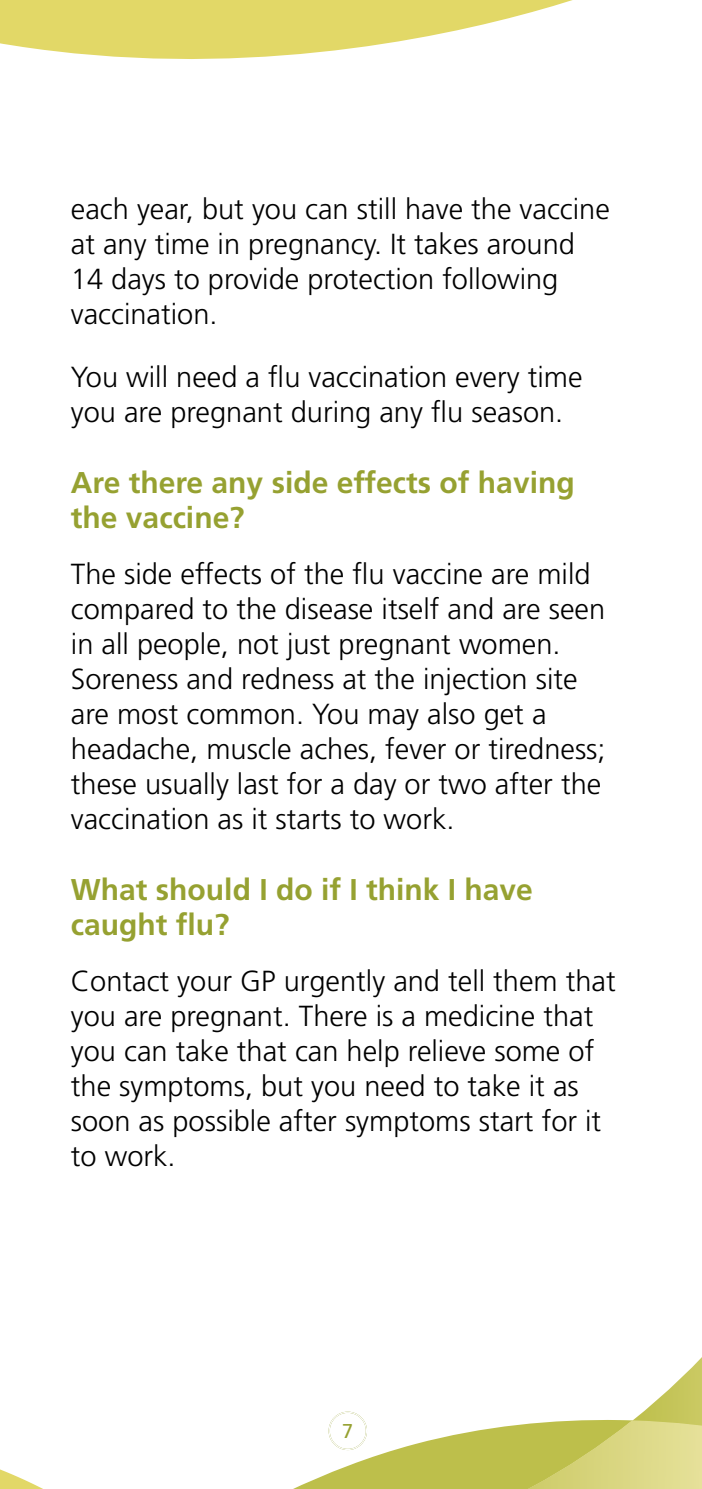
<style>
.page{position:relative;width:702px;height:1489px;background:#fff}
.page>*{position:absolute;margin:0;border:0;box-sizing:border-box;transform-origin:0 0}
.t1{font:700 30px/35px "Frutiger LT Std";color:#96a131}
.text{font:300 29px/35px "Frutiger LT Std";color:#000}
.t2{font:20px "Frutiger LT Std";color:#96a131}
</style>
<div class="page">
<svg style="left:0;top:0;width:573px;height:59px;fill:#e2d867"></svg>
<svg style="left:0;top:1357px;width:702px;height:131px"></svg>
<div style="left:328px;top:1411px;width:39px;height:38px;border:1px solid #fff;border-radius:50%"></div>
<p class="text" style="left:71px;top:192px;width:540px">each year, but you can still have the vaccine at any time in pregnancy. It takes around 14 days to provide protection following vaccination.</p>
<p class="text" style="left:71px;top:360px;width:513px">You will need a flu vaccination every time you are pregnant during any flu season.</p>
<h4 class="t1" style="left:71px;top:465px;width:505px">Are there any side effects of having the vaccine?</h4>
<p class="text" style="left:71px;top:557px;width:536px">The side effects of the flu vaccine are mild compared to the disease itself and are seen in all people, not just pregnant women.<br>Soreness and redness at the injection site are most common. You may also get a headache, muscle aches, fever or tiredness; these usually last for a day or two after the vaccination as it starts to work.</p>
<h4 class="t1" style="left:71px;top:871px;width:463px">What should I do if I think I have caught flu?</h4>
<p class="text" style="left:71px;top:963px;width:546px">Contact your GP urgently and tell them that you are pregnant. There is a medicine that you can take that can help relieve some of the symptoms, but you need to take it as soon as possible after symptoms start for it to work.</p>
<p class="t2" style="left:342px;top:1419px;width:13px">7</p>
</div>
